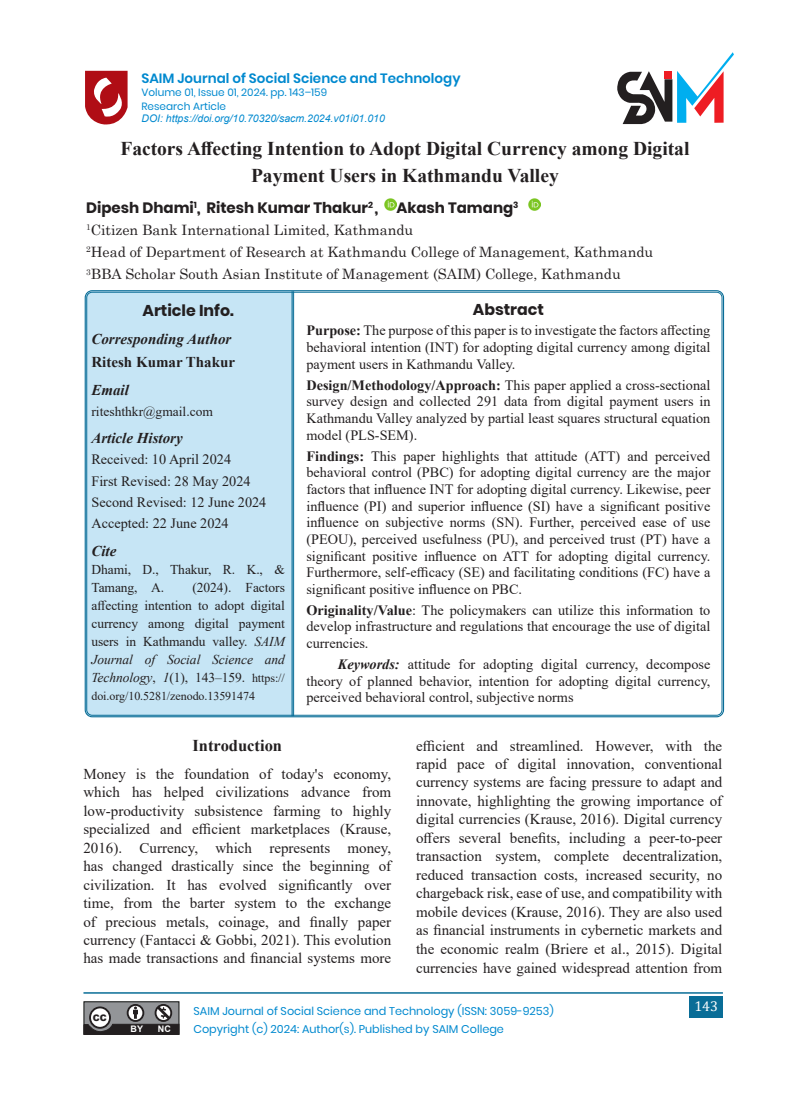
<style>
.page{position:relative;width:808px;height:1106px;background:#fff}
.page>*{position:absolute;margin:0;border:0;box-sizing:border-box;transform-origin:0 0}
.head{font:700 19.5px/27px "Times New Roman";color:#231f20;text-align:center}
.t1{font:700 16.5px "Times New Roman";color:#231f20}
.info{font:700 15.75px "Poppins";color:#231f20}
.T{font:15px/18.5px "Times New Roman";color:#231f20;text-align:justify}
.Writer{font:700 15px "Poppins";color:#231f20}
.abstract{font:italic 700 15px "Times New Roman";color:#231f20}
.abstract-2{font:700 15px "Times New Roman";color:#231f20}
.T-2{font:14.25px/16.6px "Times New Roman";color:#231f20;text-align:justify}
.Writer-2{font:14.25px "Century Schoolbook";color:#231f20}
.abstract-3{font:14.25px "Times New Roman";color:#231f20}
.t2{font:14.25px "Cambria";color:#fff}
.abstract-4{font:13.5px/18px "Times New Roman";letter-spacing:-.005em;color:#231f20}
.t3{font:600 13.5px "Poppins";color:#0089cf}
.t4{font:12px "Times New Roman";letter-spacing:-.005em;color:#231f20}
.t5{font:11.25px/18px "Poppins";color:#0089cf}
.t6{font:italic 10.5px "Arial";color:#0089cf}
.t7{font:10.5px/14.1px "Poppins";color:#0089cf}
.t8{font:700 9px "Arial";color:#fff}
.t9{font:900 9px "Arial";color:#231f20}
.s1{font-weight:700}
.s2{font-weight:700;font-style:italic}
.s3{font-style:italic}
.s4{font-size:12px}
</style>
<div class="page">
<div style="left:689px;top:996px;width:34px;height:21px;background:#096d97"></div>
<hr style="left:83px;top:992px;width:640px;height:1px;background:#096d97">
<div style="left:83px;top:1001px;width:96px;height:33px;background:#484a49"></div>
<svg style="left:83px;top:1002px;width:97px;height:33px;background:#717071"></svg>
<svg style="left:85px;top:71px;width:43px;height:54px"></svg>
<svg style="left:617px;top:52px;width:117px;height:72px"></svg>
<div style="left:86px;top:291px;width:207px;height:425px;background:#c6e5f5"></div>
<svg style="left:529px;top:199px;width:12px;height:12px"></svg>
<svg style="left:384px;top:199px;width:12px;height:12px"></svg>
<p class="t3" style="left:141px;top:70px;width:321px">SAIM Journal of Social Science and Technology</p>
<p class="t7" style="left:141px;top:85px;width:187px">Volume 01, Issue 01, 2024. pp. 143–159<br>Research Article</p>
<p class="t6" style="left:141px;top:111px;width:245px">DOI: https://doi.org/10.70320/sacm.2024.v01i01.010</p>
<p class="head" style="left:120px;top:134px;width:570px">Factors Affecting Intention to Adopt Digital Currency among Digital<br>Payment Users in Kathmandu Valley</p>
<p class="Writer" style="left:86px;top:199px;width:434px">Dipesh Dhami<sup>1</sup>, Ritesh Kumar Thakur<sup>2</sup> , Akash Tamang<sup>3</sup></p>
<p class="Writer-2" style="left:86px;top:218px;width:329px"><sup>1</sup>Citizen Bank International Limited, Kathmandu</p>
<p class="Writer-2" style="left:86px;top:240px;width:569px"><sup>2</sup>Head of Department of Research at Kathmandu College of Management, Kathmandu</p>
<p class="Writer-2" style="left:86px;top:262px;width:536px"><sup>3</sup>BBA Scholar South Asian Institute of Management (SAIM) College, Kathmandu</p>
<p class="info" style="left:143px;top:301px;width:93px">Article Info.</p>
<p class="abstract" style="left:91px;top:328px;width:141px">Corresponding Author</p>
<p class="abstract-2" style="left:91px;top:351px;width:145px">Ritesh Kumar Thakur</p>
<p class="abstract" style="left:91px;top:379px;width:39px">Email</p>
<p class="abstract-4" style="left:91px;top:402px;width:123px">riteshthkr@gmail.com</p>
<p class="abstract" style="left:91px;top:428px;width:93px">Article History</p>
<p class="abstract-3" style="left:91px;top:449px;width:141px">Received: 10 April 2024</p>
<p class="abstract-3" style="left:91px;top:471px;width:161px">First Revised: 28 May 2024</p>
<p class="abstract-3" style="left:91px;top:492px;width:176px">Second Revised: 12 June 2024</p>
<p class="abstract-3" style="left:91px;top:513px;width:139px">Accepted: 22 June 2024</p>
<p class="abstract" style="left:91px;top:540px;width:27px">Cite</p>
<p class="abstract-4" style="left:91px;top:559px;width:195px">Dhami, D., Thakur, R. K., &amp;<br>Tamang, A.</p>
<p class="info" style="left:473px;top:300px;width:73px">Abstract</p>
<p class="T-2" style="left:306px;top:322px;width:405px"><span class="s1">Purpose:</span> The purpose of this paper is to investigate the factors affecting behavioral intention (INT) for adopting digital currency among digital payment users in Kathmandu Valley.</p>
<p class="T-2" style="left:306px;top:376px;width:405px"><span class="s1">Design/Methodology/Approach:</span> This paper applied a cross-sectional survey design and collected 291 data from digital payment users in Kathmandu Valley analyzed by partial least squares structural equation model (PLS-SEM).</p>
<p class="T-2" style="left:306px;top:447px;width:405px"><span class="s1">Findings:</span> This paper highlights that attitude (ATT) and perceived behavioral control (PBC) for adopting digital currency are the major factors that influence INT for adopting digital currency. Likewise, peer influence (PI) and superior influence (SI) have a significant positive influence on subjective norms (SN). Further, perceived ease of use (PEOU), perceived usefulness (PU), and perceived trust (PT) have a significant positive influence on ATT for adopting digital currency.<br>Furthermore, self-efficacy (SE) and facilitating conditions (FC) have a significant positive influence on PBC.</p>
<p class="T-2" style="left:306px;top:601px;width:405px"><span class="s1">Originality/Value</span>: The policymakers can utilize this information to develop infrastructure and regulations that encourage the use of digital currencies.</p>
<p class="T-2" style="left:306px;top:655px;width:405px;text-indent:32px"><span class="s2">Keywords:</span> attitude for adopting digital currency, decompose theory of planned behavior, intention for adopting digital currency, perceived behavioral control, subjective norms</p>
<p class="abstract-4" style="left:91px;top:577px;width:195px;text-align:justify;text-indent:101px">(2024). Factors affecting intention to adopt digital currency among digital payment users in Kathmandu valley. <span class="s3">SAIM Journal of Social Science and Technology</span>, <span class="s3">1</span>(1), 143–159. <span class="s4">https://</span></p>
<p class="t4" style="left:91px;top:687px;width:165px">doi.org/10.5281/zenodo.13591474</p>
<p class="t1" style="left:193px;top:734px;width:91px">Introduction</p>
<p class="T" style="left:83px;top:764px;width:309px">Money is the foundation of today's economy, which has helped civilizations advance from low-productivity subsistence farming to highly specialized and efficient marketplaces (Krause, 2016). Currency, which represents money, has changed drastically since the beginning of civilization. It has evolved significantly over time, from the barter system to the exchange of precious metals, coinage, and finally paper currency (Fantacci &amp; Gobbi, 2021). This evolution has made transactions and financial systems more</p>
<p class="T" style="left:416px;top:736px;width:308px">efficient and streamlined. However, with the rapid pace of digital innovation, conventional currency systems are facing pressure to adapt and innovate, highlighting the growing importance of digital currencies (Krause, 2016). Digital currency offers several benefits, including a peer-to-peer transaction system, complete decentralization, reduced transaction costs, increased security, no chargeback risk, ease of use, and compatibility with mobile devices (Krause, 2016). They are also used as financial instruments in cybernetic markets and the economic realm (Briere et al., 2015). Digital currencies have gained widespread attention from</p>
<p class="t9" style="left:93px;top:1011px;width:16px">CC</p>
<p class="t8" style="left:131px;top:1022px;width:14px">BY</p>
<p class="t8" style="left:158px;top:1022px;width:14px">NC</p>
<p class="t5" style="left:193px;top:1001px;width:362px">SAIM Journal of Social Science and Technology (ISSN: 3059-9253)<br>Copyright (c) 2024: Author(s). Published by SAIM College</p>
<p class="t2" style="left:694px;top:998px;width:25px">143</p>
</div>
